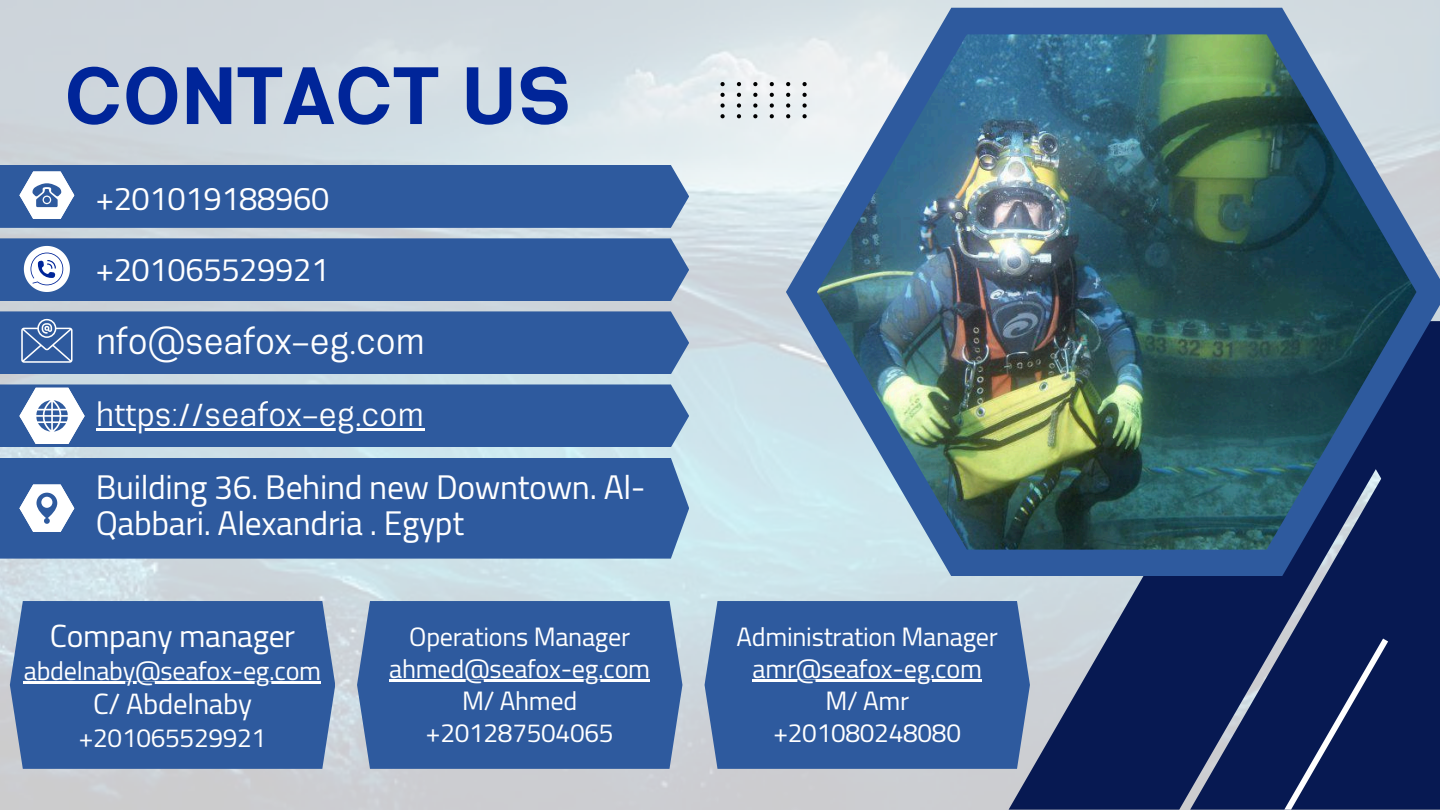
<style>
.page{position:relative;width:1440px;height:810px;background:#fff}
.page>*{position:absolute;margin:0;border:0;box-sizing:border-box;transform-origin:0 0}
.t1{font:700 82px "Serithai Expanded";color:#002599}
.t2{font:35.6px "Serithai Expanded";letter-spacing:-.01em;color:#fff}
.t3{font:33.6px/36px "Cairo";letter-spacing:-.01em;color:#fff}
.t4{font:32.6px "Cairo";letter-spacing:-.01em;color:#fff}
.t5{font:32.1px "Serithai Expanded";color:#fff}
.t6{font:31.6px "Cairo";letter-spacing:-.01em;color:#fff}
.t7{font:28.9px "Cairo";letter-spacing:-.01em;color:#fff}
.t8{font:26.2px "Cairo";letter-spacing:-.01em;color:#fff}
</style>
<div class="page">
<svg style="left:1009px;top:576px;width:431px;height:234px;background:#2b3b6b"></svg>
<svg style="left:1284px;top:639px;width:104px;height:171px;background:#17285d"></svg>
<svg style="left:786px;top:8px;width:654px;height:568px;background:#7d96b8"></svg>
<img style="left:817px;top:34px;width:599px;height:516px">
<svg style="left:720px;top:82px;width:5px;height:4px"></svg>
<svg style="left:737px;top:82px;width:4px;height:4px"></svg>
<svg style="left:753px;top:82px;width:4px;height:4px"></svg>
<svg style="left:770px;top:82px;width:4px;height:4px"></svg>
<svg style="left:786px;top:82px;width:4px;height:4px"></svg>
<svg style="left:803px;top:82px;width:4px;height:4px"></svg>
<svg style="left:720px;top:93px;width:5px;height:4px"></svg>
<svg style="left:737px;top:93px;width:4px;height:4px"></svg>
<svg style="left:753px;top:93px;width:4px;height:4px"></svg>
<svg style="left:770px;top:93px;width:4px;height:4px"></svg>
<svg style="left:786px;top:93px;width:4px;height:4px"></svg>
<svg style="left:803px;top:93px;width:4px;height:4px"></svg>
<svg style="left:720px;top:103px;width:5px;height:5px"></svg>
<svg style="left:737px;top:103px;width:4px;height:5px"></svg>
<svg style="left:753px;top:103px;width:4px;height:5px"></svg>
<svg style="left:770px;top:103px;width:4px;height:5px"></svg>
<svg style="left:786px;top:103px;width:4px;height:5px"></svg>
<svg style="left:803px;top:103px;width:4px;height:5px"></svg>
<svg style="left:720px;top:114px;width:5px;height:4px"></svg>
<svg style="left:737px;top:114px;width:4px;height:4px"></svg>
<svg style="left:753px;top:114px;width:4px;height:4px"></svg>
<svg style="left:770px;top:114px;width:4px;height:4px"></svg>
<svg style="left:786px;top:114px;width:4px;height:4px"></svg>
<svg style="left:803px;top:114px;width:4px;height:4px"></svg>
<div style="left:0;top:458px;width:689px;height:101px;background:#2e5a9e"></div>
<svg style="left:19px;top:485px;width:55px;height:47px"></svg>
<div style="left:0;top:165px;width:689px;height:63px;background:#2e5a9e"></div>
<div style="left:0;top:311px;width:689px;height:63px;background:#2e5a9e"></div>
<svg style="left:0;top:384px;width:689px;height:63px;background:#3c65a4"></svg>
<div style="left:10px;top:601px;width:325px;height:168px;background:#2e5a9e"></div>
<div style="left:357px;top:601px;width:325px;height:168px;background:#2e5a9e"></div>
<div style="left:705px;top:601px;width:325px;height:168px;background:#2e5a9e"></div>
<div style="left:0;top:238px;width:689px;height:63px;background:#2e5a9e"></div>
<hr style="left:96px;top:428px;width:328px;height:3px;background:#fff">
<hr style="left:24px;top:682px;width:297px;height:2px;background:#fff">
<hr style="left:389px;top:680px;width:261px;height:2px;background:#fff">
<hr style="left:753px;top:680px;width:229px;height:2px;background:#fff">
<p class="t1" style="left:64px;top:48px;width:509px">CONTACT US</p>
<p class="t4" style="left:96px;top:180px;width:235px">+201019188960</p>
<p class="t4" style="left:96px;top:251px;width:235px">+201065529921</p>
<p class="t2" style="left:96px;top:321px;width:331px">nfo@seafox-eg.com</p>
<p class="t5" style="left:96px;top:396px;width:330px">https://seafox-eg.com</p>
<p class="t3" style="left:96px;top:470px;width:551px">Building 36. Behind new Downtown. Al-<br>Qabbari. Alexandria . Egypt</p>
<p class="t6" style="left:50px;top:617px;width:247px">Company manager</p>
<h1 class="t8" style="left:24px;top:656px;width:299px">abdelnaby@seafox-eg.com</h1>
<h2 class="t7" style="left:93px;top:687px;width:160px">C/ Abdelnaby</h2>
<p class="t8" style="left:79px;top:723px;width:189px">+201065529921</p>
<h2 class="t8" style="left:409px;top:621px;width:222px">Operations Manager</h2>
<p class="t8" style="left:389px;top:654px;width:262px">ahmed@seafox-eg.com</p>
<h2 class="t8" style="left:462px;top:686px;width:117px">M/ Ahmed</h2>
<p class="t8" style="left:426px;top:718px;width:189px">+201287504065</p>
<h2 class="t8" style="left:736px;top:621px;width:263px">Administration Manager</h2>
<p class="t8" style="left:753px;top:654px;width:231px">amr@seafox-eg.com</p>
<h2 class="t8" style="left:825px;top:686px;width:85px">M/ Amr</h2>
<p class="t8" style="left:773px;top:718px;width:189px">+201080248080</p>
</div>
